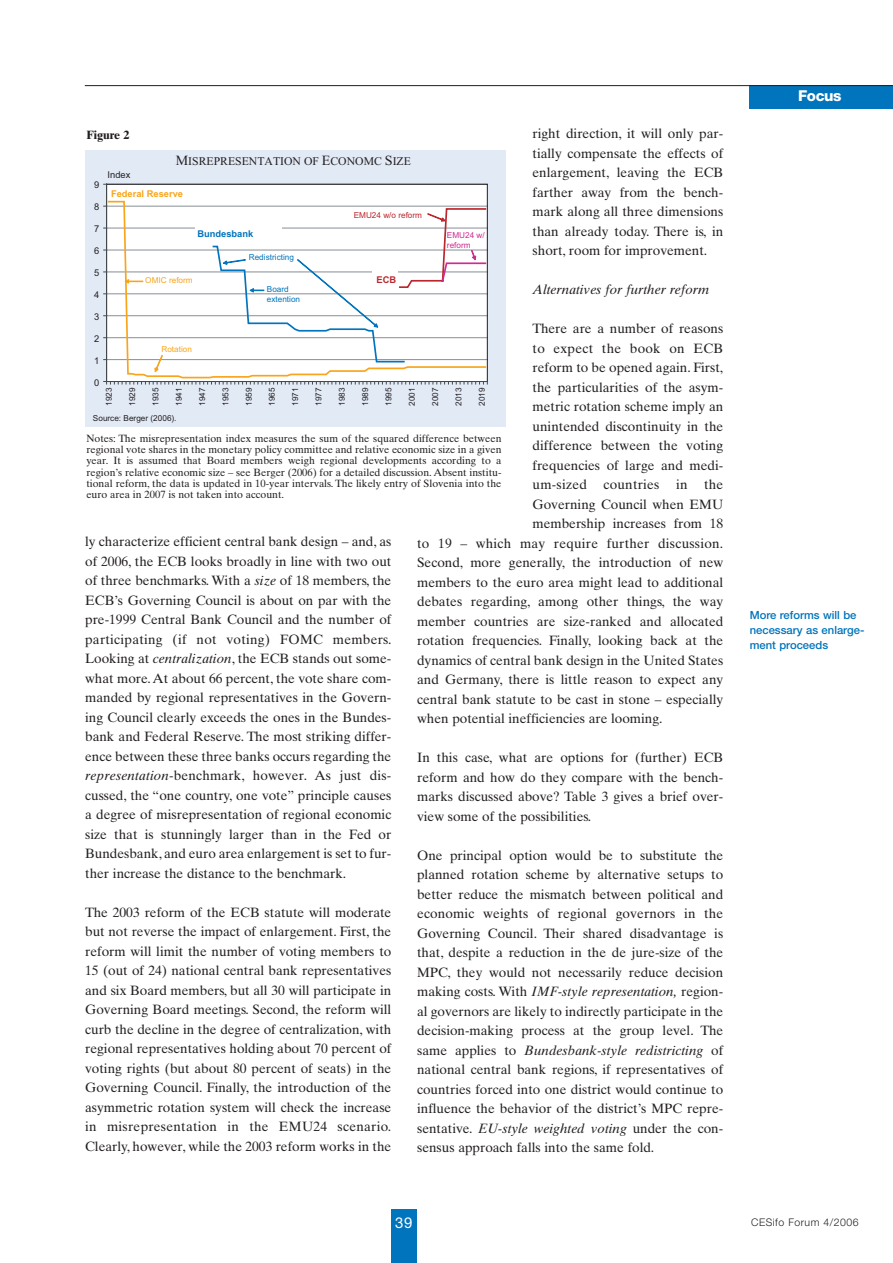
<style>
.page{position:relative;width:893px;height:1263px;background:#fff}
.page>*{position:absolute;margin:0;border:0;box-sizing:border-box;transform-origin:0 0}
.t1{font:800 15px "Helvetica Neue LT Std";letter-spacing:-.025em;color:#fff}
.t2{font:15px "Helvetica Neue LT Std";color:#fff}
.t3{font:13.5px/19.5px "Times Ten";color:#231f20;text-align:justify}
.t4{font:13.5px "Times Ten";letter-spacing:.02em;color:#231f20}
.t5{font:italic 13.5px "Times Ten";color:#231f20}
.t6{font:700 12px "Times Ten";color:#231f20}
.t7{font:11.7px "Times New Roman";color:#231f20}
.t8{font:500 11.25px/15px "Helvetica Neue LT Std";color:#0074bc}
.t9{font:10.5px/11.2px "Times Ten";color:#231f20;text-align:justify}
.t10{font:300 10.5px "Helvetica Neue LT Std";letter-spacing:.045em;color:#231f20}
.t11{font:9.3px "Arial";color:#231f20}
.t12{font:700 9.3px "Arial";color:#f9a51b}
.t13{font:700 9.3px "Arial";color:#0074bc}
.t14{font:700 9.3px "Arial";color:#bb272e}
.t15{font:8.25px "Arial";color:#231f20}
.t16{font:8.25px/10.1px "Arial";color:#0074bc}
.t17{font:8.25px "Arial";color:#f9a51b}
.t18{font:8.25px "Arial";color:#bb272e}
.t19{font:8.25px/10.1px "Arial";color:#cf2b91}
.s1{font-style:italic}
.s2{font-size:14.1px}
</style>
<div class="page">
<div style="left:391px;top:1210px;width:25px;height:53px;background:#0074bc"></div>
<div style="left:750px;top:86px;width:143px;height:23px;background:#0074bc"></div>
<hr style="left:85px;top:85px;width:808px;height:1px;background:#231f20">
<div style="left:85px;top:150px;width:421px;height:277px;background:#e2eaf6"></div>
<div style="left:107px;top:184px;width:380px;height:197px;background:#fff"></div>
<hr style="left:106px;top:184px;width:1px;height:197px;background:#434b4c">
<svg style="left:104px;top:381px;width:384px;height:3px"></svg>
<svg style="left:107px;top:200px;width:380px;height:179px"></svg>
<div style="left:195px;top:226px;width:87px;height:15px;background:#fff"></div>
<svg style="left:124px;top:279px;width:19px;height:5px"></svg>
<svg style="left:155px;top:355px;width:8px;height:17px"></svg>
<svg style="left:212px;top:207px;width:275px;height:156px"></svg>
<p class="t3" style="left:533px;top:125px;width:192px">right direction, it will only par&shy;tially compensate the effects of enlargement, leaving the ECB farther away from the bench&shy;mark along all three dimensions than already today. There is, in short, room for improvement.</p>
<p class="t5" style="left:533px;top:285px;width:178px">Alternatives for further reform</p>
<p class="t3" style="left:533px;top:320px;width:192px">There are a number of reasons</p>
<p class="t4" style="left:533px;top:343px;width:192px">to expect the book on ECB</p>
<p class="t3" style="left:533px;top:359px;width:192px">reform to be opened again. First,</p>
<p class="t3" style="left:533px;top:379px;width:192px">the particularities of the asym-</p>
<p class="t3" style="left:533px;top:398px;width:192px">metric rotation scheme imply an</p>
<p class="t3" style="left:533px;top:418px;width:192px">unintended discontinuity in the</p>
<p class="t3" style="left:533px;top:437px;width:192px">difference between the voting</p>
<p class="t3" style="left:533px;top:457px;width:192px">frequencies of large and medi-</p>
<p class="t4" style="left:533px;top:480px;width:192px">um-sized countries in the</p>
<p class="t3" style="left:533px;top:496px;width:192px">Governing Council when EMU</p>
<p class="t3" style="left:533px;top:515px;width:192px">membership increases from 18</p>
<p class="t4" style="left:417px;top:538px;width:308px">to 19 – which may require further discussion.</p>
<p class="t3" style="left:417px;top:554px;width:308px">Second, more generally, the introduction of new</p>
<p class="t3" style="left:417px;top:574px;width:308px">members to the euro area might lead to additional</p>
<p class="t3" style="left:417px;top:593px;width:308px">debates regarding, among other things, the way</p>
<p class="t3" style="left:417px;top:613px;width:308px">member countries are size-ranked and allocated</p>
<p class="t3" style="left:417px;top:632px;width:308px">rotation frequencies. Finally, looking back at the</p>
<p class="t3" style="left:417px;top:652px;width:308px">dynamics of central bank design in the United States</p>
<p class="t3" style="left:417px;top:671px;width:308px">and Germany, there is little reason to expect any</p>
<p class="t3" style="left:417px;top:691px;width:308px">central bank statute to be cast in stone – especially</p>
<p class="t3" style="left:417px;top:710px;width:247px">when potential inefficiencies are looming.</p>
<p class="t3" style="left:417px;top:749px;width:308px">In this case, what are options for (further) ECB reform and how do they compare with the bench&shy;marks discussed above? Table 3 gives a brief over&shy;view some of the possibilities.</p>
<p class="t3" style="left:417px;top:847px;width:308px">One principal option would be to substitute the planned rotation scheme by alternative setups to better reduce the mismatch between political and economic weights of regional governors in the Governing Council. Their shared disadvantage is that, despite a reduction in the de jure-size of the MPC, they would not necessarily reduce decision making costs. With <span class="s1">IMF-style representation,</span> region&shy;al governors are likely to indirectly participate in the decision-making process at the group level. The same applies to <span class="s1">Bundesbank-style redistricting</span> of national central bank regions, if representatives of countries forced into one district would continue to influence the behavior of the district’s MPC repre&shy;sentative. <span class="s1">EU-style weighted voting</span> under the con&shy;sensus approach falls into the same fold.</p>
<p class="t6" style="left:86px;top:130px;width:45px">Figure 2</p>
<p class="t7" style="left:176px;top:157px;width:237px"><span class="s2">M</span>ISREPRESENTATION OF <span class="s2">E</span>CONOMC <span class="s2">S</span>IZE</p>
<p class="t11" style="left:108px;top:171px;width:24px">Index</p>
<p class="t11" style="left:94px;top:182px;width:7px">9</p>
<p class="t12" style="left:111px;top:189px;width:73px">Federal Reserve</p>
<p class="t11" style="left:94px;top:204px;width:7px">8</p>
<p class="t18" style="left:354px;top:212px;width:70px">EMU24 w/o reform</p>
<p class="t11" style="left:94px;top:225px;width:7px">7</p>
<p class="t13" style="left:197px;top:228px;width:57px">Bundesbank</p>
<p class="t19" style="left:447px;top:230px;width:39px">EMU24 w/ reform</p>
<p class="t11" style="left:94px;top:247px;width:7px">6</p>
<p class="t16" style="left:249px;top:253px;width:47px">Redistricting</p>
<p class="t11" style="left:94px;top:269px;width:7px">5</p>
<p class="t14" style="left:376px;top:274px;width:21px">ECB</p>
<p class="t17" style="left:145px;top:278px;width:49px">OMIC reform</p>
<p class="t16" style="left:267px;top:285px;width:35px">Board extention</p>
<p class="t11" style="left:94px;top:291px;width:7px">4</p>
<p class="t11" style="left:94px;top:313px;width:7px">3</p>
<p class="t11" style="left:94px;top:335px;width:7px">2</p>
<p class="t17" style="left:162px;top:346px;width:32px">Rotation</p>
<p class="t11" style="left:94px;top:357px;width:7px">1</p>
<p class="t11" style="left:94px;top:379px;width:7px">0</p>
<p class="t15" style="left:106px;top:406px;width:20px;rotate:-90deg">1923</p>
<p class="t15" style="left:129px;top:406px;width:20px;rotate:-90deg">1929</p>
<p class="t15" style="left:153px;top:406px;width:20px;rotate:-90deg">1935</p>
<p class="t15" style="left:176px;top:406px;width:20px;rotate:-90deg">1941</p>
<p class="t15" style="left:199px;top:406px;width:20px;rotate:-90deg">1947</p>
<p class="t15" style="left:222px;top:406px;width:20px;rotate:-90deg">1953</p>
<p class="t15" style="left:246px;top:406px;width:20px;rotate:-90deg">1959</p>
<p class="t15" style="left:269px;top:406px;width:20px;rotate:-90deg">1965</p>
<p class="t15" style="left:292px;top:406px;width:20px;rotate:-90deg">1971</p>
<p class="t15" style="left:316px;top:406px;width:20px;rotate:-90deg">1977</p>
<p class="t15" style="left:339px;top:406px;width:20px;rotate:-90deg">1983</p>
<p class="t15" style="left:362px;top:406px;width:20px;rotate:-90deg">1989</p>
<p class="t15" style="left:386px;top:406px;width:20px;rotate:-90deg">1995</p>
<p class="t15" style="left:409px;top:406px;width:20px;rotate:-90deg">2001</p>
<p class="t15" style="left:432px;top:406px;width:20px;rotate:-90deg">2007</p>
<p class="t15" style="left:456px;top:406px;width:20px;rotate:-90deg">2013</p>
<p class="t15" style="left:479px;top:406px;width:20px;rotate:-90deg">2019</p>
<p class="t15" style="left:93px;top:415px;width:85px">Source: Berger (2006).</p>
<p class="t9" style="left:86px;top:434px;width:417px">Notes: The misrepresentation index measures the sum of the squared difference between regional vote shares in the monetary policy committee and relative economic size in a given year. It is assumed that Board members weigh regional developments according to a region’s relative economic size – see Berger (2006) for a detailed discussion. Absent institu&shy;tional reform, the data is updated in 10-year intervals. The likely entry of Slovenia into the euro area in 2007 is not taken into account.</p>
<p class="t3" style="left:85px;top:533px;width:308px">ly characterize efficient central bank design – and, as of 2006, the ECB looks broadly in line with two out of three benchmarks. With a <span class="s1">size</span> of 18 members, the ECB’s Governing Council is about on par with the pre-1999 Central Bank Council and the number of participating (if not voting) FOMC members.<br>Looking at <span class="s1">centralization</span>, the ECB stands out some&shy;what more. At about 66 percent, the vote share com&shy;manded by regional representatives in the Govern&shy;ing Council clearly exceeds the ones in the Bundes&shy;bank and Federal Reserve. The most striking differ&shy;ence between these three banks occurs regarding the <span class="s1">representation</span>-benchmark, however. As just dis&shy;cussed, the “one country, one vote” principle causes a degree of misrepresentation of regional economic size that is stunningly larger than in the Fed or Bundesbank, and euro area enlargement is set to fur&shy;ther increase the distance to the benchmark.</p>
<p class="t3" style="left:85px;top:904px;width:308px">The 2003 reform of the ECB statute will moderate but not reverse the impact of enlargement. First, the reform will limit the number of voting members to 15 (out of 24) national central bank representatives and six Board members, but all 30 will participate in Governing Board meetings. Second, the reform will curb the decline in the degree of centralization, with regional representatives holding about 70 percent of voting rights (but about 80 percent of seats) in the Governing Council. Finally, the introduction of the asymmetric rotation system will check the increase in misrepresentation in the EMU24 scenario.<br>Clearly, however, while the 2003 reform works in the</p>
<p class="t1" style="left:798px;top:90px;width:45px">Focus</p>
<p class="t8" style="left:750px;top:608px;width:116px">More reforms will be necessary as enlarge&shy;ment proceeds</p>
<p class="t2" style="left:395px;top:1217px;width:19px">39</p>
<p class="t10" style="left:751px;top:1219px;width:109px">CESifo Forum 4/2006</p>
</div>
